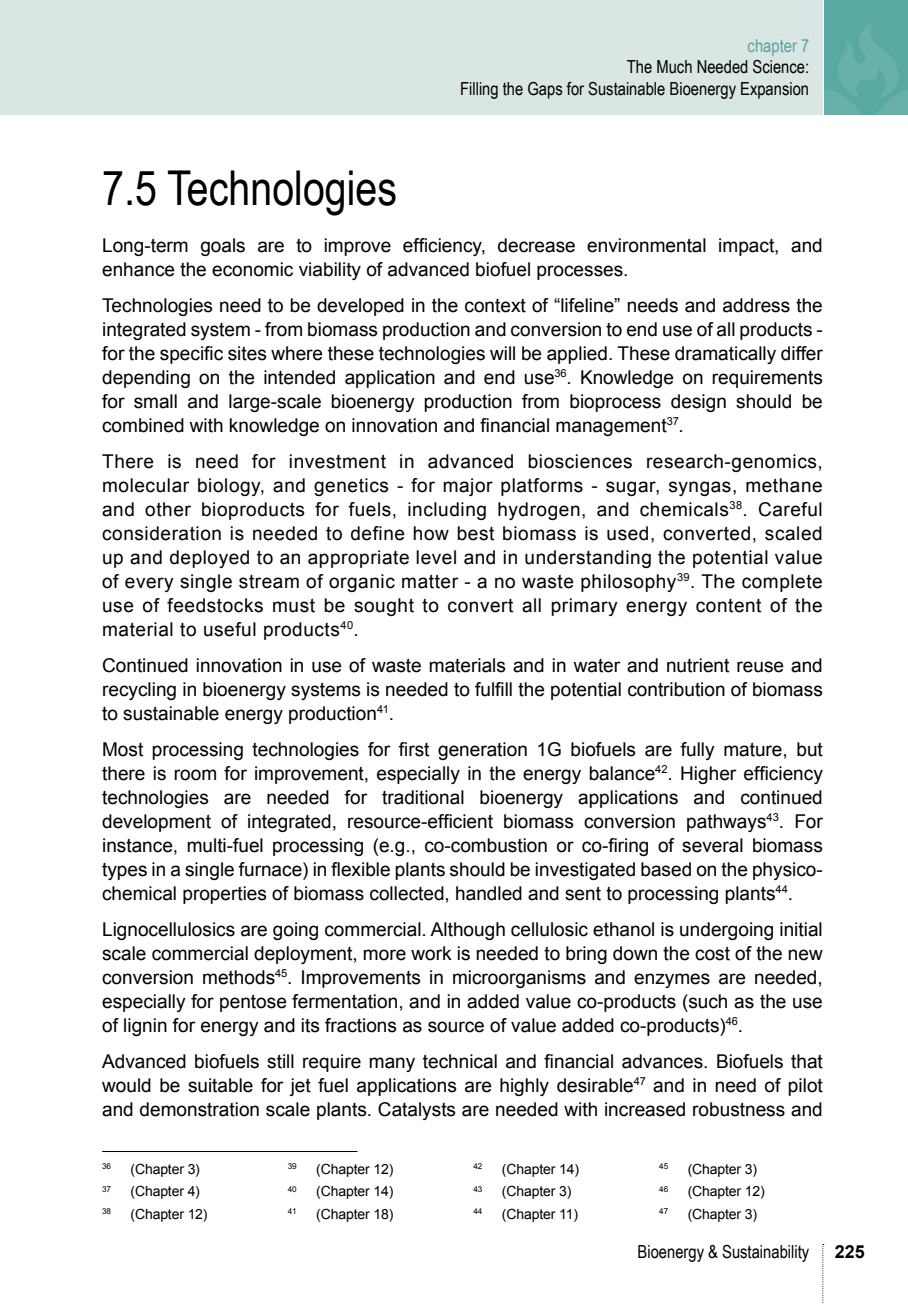
<style>
.page{position:relative;width:908px;height:1304px;background:#fff}
.page>*{position:absolute;margin:0;border:0;box-sizing:border-box;transform-origin:0 0}
.t1{font:48px "Arial Narrow";color:#000}
.t2{font:19px/24px "Arial";color:#000;text-align:justify}
.t3{font:18px/21.6px "Arial Narrow";color:#000;text-align:right}
.t4{font:18px "Arial Narrow";color:#55a49d}
.t5{font:700 18px "Arial";color:#000}
.t6{font:14px "Arial";letter-spacing:-.01em;color:#000}
.t7{font:8.2px "Arial";letter-spacing:-.02em;color:#000}
</style>
<div class="page">
<div style="left:0;top:0;width:822px;height:115px;background:#dae6e4"></div>
<div style="left:824px;top:0;width:83px;height:22px;background:#58a9a2"></div>
<svg style="left:822px;top:22px;width:85px;height:93px;background:#62aea7"></svg>
<svg style="left:822px;top:1244px;width:1px;height:60px"></svg>
<hr style="left:102px;top:1151px;width:255px;height:1px;background:#000">
<p class="t4" style="left:747px;top:32px;width:63px">chapter 7</p>
<p class="t3" style="left:460px;top:55px;width:350px">The Much Needed Science:<br>Filling the Gaps for Sustainable Bioenergy Expansion</p>
<h1 class="t1" style="left:102px;top:153px;width:296px">7.5 Technologies</h1>
<p class="t2" style="left:102px;top:233px;width:721px">Long-term goals are to improve efficiency, decrease environmental impact, and enhance the economic viability of advanced biofuel processes.</p>
<p class="t2" style="left:102px;top:293px;width:721px">Technologies need to be developed in the context of “lifeline” needs and address the integrated system - from biomass production and conversion to end use of all products - for the specific sites where these technologies will be applied. These dramatically differ depending on the intended application and end use<sup>36</sup>. Knowledge on requirements for small and large-scale bioenergy production from bioprocess design should be combined with knowledge on innovation and financial management<sup>37</sup>.</p>
<p class="t2" style="left:102px;top:449px;width:722px">There is need for investment in advanced biosciences research-genomics, molecular biology, and genetics - for major platforms - sugar, syngas, methane and other bioproducts for fuels, including hydrogen, and chemicals<sup>38</sup>. Careful consideration is needed to define how best biomass is used, converted, scaled up and deployed to an appropriate level and in understanding the potential value of every single stream of organic matter - a no waste philosophy<sup>39</sup>. The complete use of feedstocks must be sought to convert all primary energy content of the material to useful products<sup>40</sup>.</p>
<p class="t2" style="left:102px;top:653px;width:722px">Continued innovation in use of waste materials and in water and nutrient reuse and recycling in bioenergy systems is needed to fulfill the potential contribution of biomass to sustainable energy production<sup>41</sup>.</p>
<p class="t2" style="left:102px;top:737px;width:722px">Most processing technologies for first generation 1G biofuels are fully mature, but there is room for improvement, especially in the energy balance<sup>42</sup>. Higher efficiency technologies are needed for traditional bioenergy applications and continued development of integrated, resource-efficient biomass conversion pathways<sup>43</sup>. For instance, multi-fuel processing (e.g., co-combustion or co-firing of several biomass types in a single furnace) in flexible plants should be investigated based on the physico&shy;chemical properties of biomass collected, handled and sent to processing plants<sup>44</sup>.</p>
<p class="t2" style="left:102px;top:917px;width:721px">Lignocellulosics are going commercial. Although cellulosic ethanol is undergoing initial scale commercial deployment, more work is needed to bring down the cost of the new conversion methods<sup>45</sup>. I mprovements in microorganisms and enzymes are needed, especially for pentose fermentation, and in added value co-products (such as the use of lignin for energy and its fractions as source of value added co-products)<sup>46</sup>.</p>
<p class="t2" style="left:102px;top:1049px;width:722px">Advanced biofuels still require many technical and financial advances. Biofuels that would be suitable for jet fuel applications are highly desirable<sup>47</sup> and in need of pilot and demonstration scale plants. Catalysts are needed with increased robustness and</p>
<p class="t7" style="left:102px;top:1161px;width:10px">36</p>
<p class="t6" style="left:130px;top:1159px;width:71px">(Chapter 3)</p>
<p class="t7" style="left:102px;top:1183px;width:10px">37</p>
<p class="t6" style="left:130px;top:1182px;width:71px">(Chapter 4)</p>
<p class="t7" style="left:102px;top:1206px;width:10px">38</p>
<p class="t6" style="left:130px;top:1204px;width:79px">(Chapter 12)</p>
<p class="t7" style="left:288px;top:1161px;width:10px">39</p>
<p class="t6" style="left:316px;top:1159px;width:79px">(Chapter 12)</p>
<p class="t7" style="left:288px;top:1183px;width:10px">40</p>
<p class="t6" style="left:316px;top:1182px;width:79px">(Chapter 14)</p>
<p class="t7" style="left:288px;top:1206px;width:10px">41</p>
<p class="t6" style="left:316px;top:1204px;width:79px">(Chapter 18)</p>
<p class="t7" style="left:473px;top:1161px;width:10px">42</p>
<p class="t6" style="left:501px;top:1159px;width:79px">(Chapter 14)</p>
<p class="t7" style="left:473px;top:1183px;width:10px">43</p>
<p class="t6" style="left:501px;top:1182px;width:71px">(Chapter 3)</p>
<p class="t7" style="left:473px;top:1206px;width:10px">44</p>
<p class="t6" style="left:501px;top:1204px;width:78px">(Chapter 11)</p>
<p class="t7" style="left:659px;top:1161px;width:10px">45</p>
<p class="t6" style="left:687px;top:1159px;width:71px">(Chapter 3)</p>
<p class="t7" style="left:659px;top:1183px;width:10px">46</p>
<p class="t6" style="left:687px;top:1182px;width:79px">(Chapter 12)</p>
<p class="t7" style="left:659px;top:1206px;width:10px">47</p>
<p class="t6" style="left:687px;top:1204px;width:71px">(Chapter 3)</p>
<p class="t3" style="left:637px;top:1240px;width:173px">Bioenergy &amp; Sustainability</p>
<p class="t5" style="left:834px;top:1239px;width:32px">225</p>
</div>
